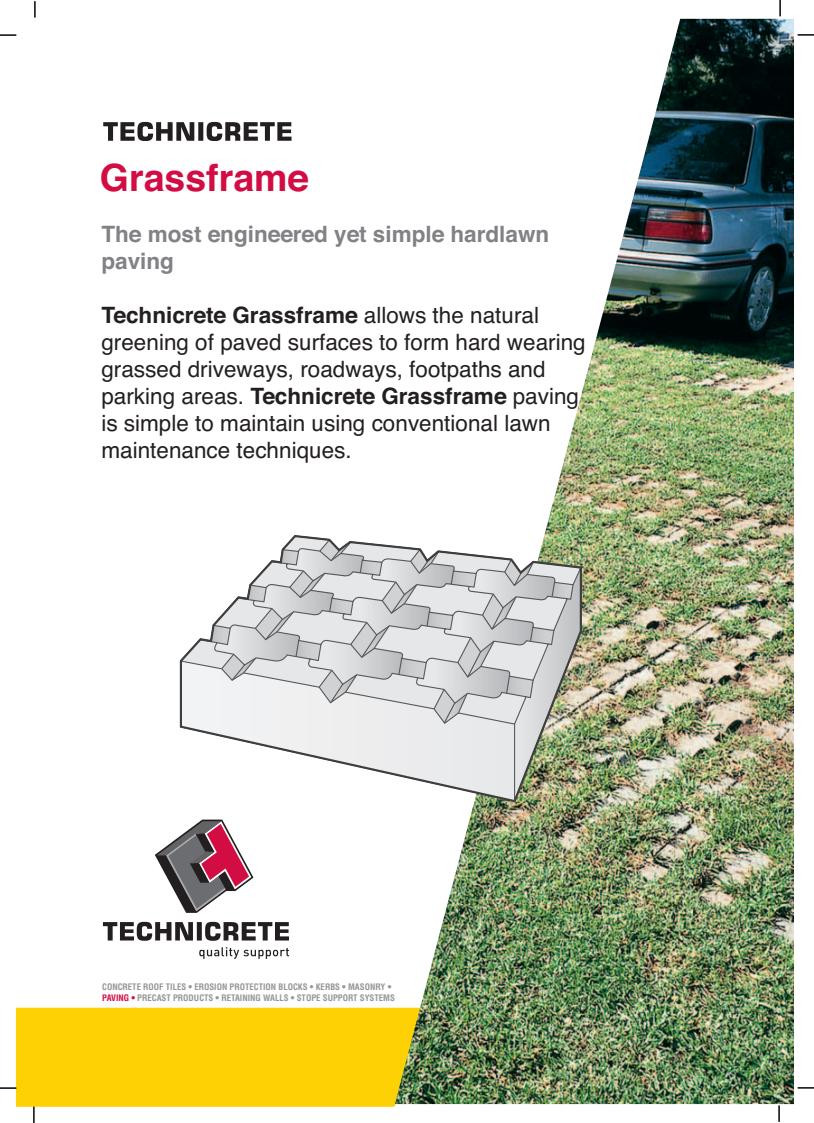
<style>
.page{position:relative;width:814px;height:1123px;background:#fff}
.page>*{position:absolute;margin:0;border:0;box-sizing:border-box;transform-origin:0 0}
.t1{font:700 37.5px "Helvetica";color:#d20d44}
.t2{font:22.5px/27px "Helvetica";color:#231f20}
.t3{font:700 22.5px/27px "Helvetica";color:#808285}
.t4{font:700 condensed 8.75px/10.5px "Helvetica";color:#939598}
.s1{font-weight:700}
.s2{color:#d20d44}
</style>
<div class="page">
<div style="left:15px;top:1007px;width:406px;height:100px;background:#fed105"></div>
<img style="left:395px;top:19px;width:399px;height:1084px">
<svg style="left:0;top:35px;width:16px;height:1px"></svg>
<svg style="left:35px;top:1px;width:1px;height:17px"></svg>
<svg style="left:779px;top:0;width:1px;height:16px"></svg>
<svg style="left:797px;top:35px;width:16px;height:1px"></svg>
<svg style="left:797px;top:1087px;width:16px;height:1px"></svg>
<svg style="left:778px;top:1105px;width:1px;height:16px"></svg>
<svg style="left:34px;top:1106px;width:1px;height:16px"></svg>
<svg style="left:0;top:1087px;width:16px;height:1px"></svg>
<svg style="left:179px;top:534px;width:404px;height:269px"></svg>
<hr style="left:514px;top:724px;width:1px;height:76px;background:#4b4c4d">
<svg style="left:155px;top:819px;width:98px;height:93px"></svg>
<svg style="left:103px;top:921px;width:186px;height:19px"></svg>
<svg style="left:199px;top:947px;width:90px;height:11px"></svg>
<svg style="left:103px;top:122px;width:188px;height:19px"></svg>
<p class="t1" style="left:100px;top:164px;width:210px">Grassframe</p>
<p class="t3" style="left:101px;top:223px;width:449px">The most engineered yet simple hardlawn paving</p>
<p class="t2" style="left:101px;top:304px;width:485px"><span class="s1">Technicrete Grassframe</span> allows the natural greening of paved surfaces to form hard wearing grassed driveways, roadways, footpaths and parking areas. <span class="s1">Technicrete Grassframe</span> paving is simple to maintain using conventional lawn maintenance techniques.</p>
<p class="t4" style="left:102px;top:982px;width:294px">CONCRETE ROOF TILES • EROSION PROTECTION BLOCKS • KERBS • MASONRY •<br><span class="s2">PAVING •</span> PRECAST PRODUCTS • RETAINING WALLS • STOPE SUPPORT SYSTEMS</p>
</div>
